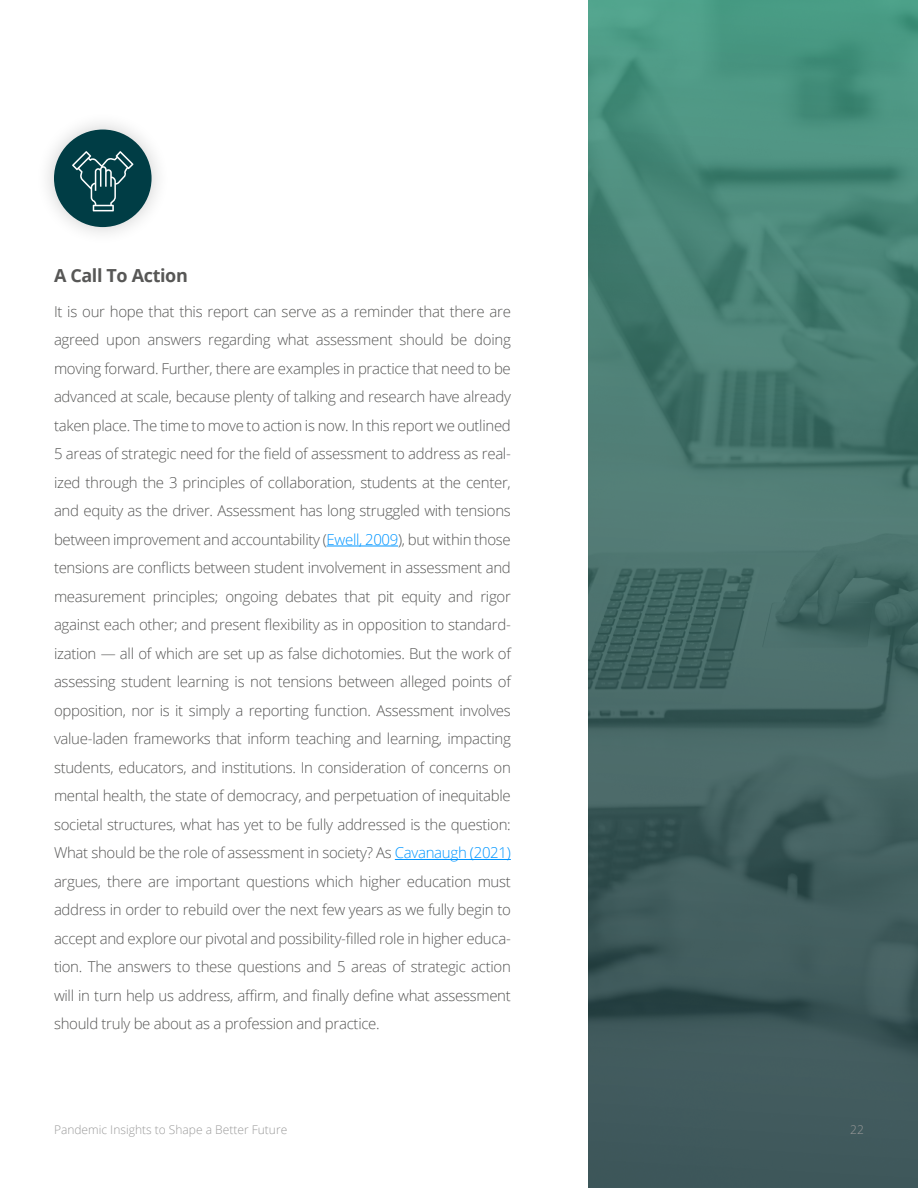
<style>
.page{position:relative;width:918px;height:1188px;background:#fff}
.page>*{position:absolute;margin:0;border:0;box-sizing:border-box;transform-origin:0 0}
.t1{font:700 18px "Open Sans";letter-spacing:-.02em;color:#575756}
.t2{font:300 15px/28.5px "Open Sans";letter-spacing:-.02em;color:#575756;text-align:justify}
.t3{font:300 12px "Open Sans";color:#9a9a9a}
.s1{color:#0096ff}
</style>
<div class="page">
<svg style="left:588px;top:0;width:330px;height:1188px;background:#45706a"></svg>
<div style="left:35px;top:111px;width:136px;height:135px;background:#000;opacity:.2"></div>
<div style="left:54px;top:130px;width:98px;height:97px;background:#003d45;border-radius:50%"></div>
<svg style="left:72px;top:151px;width:62px;height:60px"></svg>
<hr style="left:327px;top:546px;width:71px;height:1px;background:#0096ff">
<hr style="left:395px;top:859px;width:116px;height:1px;background:#0096ff">
<p class="t1" style="left:54px;top:262px;width:135px">A Call To Action</p>
<p class="t2" style="left:54px;top:297px;width:458px">It is our hope that this report can serve as a reminder that there are agreed upon answers regarding what assessment should be doing moving forward. Further, there are examples in practice that need to be advanced at scale, because plenty of talking and research have already taken place. The time to move to action is now. In this report we outlined 5 areas of strategic need for the field of assessment to address as real&shy;ized through the 3 principles of collaboration, students at the center, and equity as the driver. Assessment has long struggled with tensions between improvement and accountability (<span class="s1">Ewell, 2009</span>), but within those tensions are conflicts between student involvement in assessment and measurement principles; ongoing debates that pit equity and rigor against each other; and present flexibility as in opposition to standard&shy;ization — all of which are set up as false dichotomies. But the work of assessing student learning is not tensions between alleged points of opposition, nor is it simply a reporting function. Assessment involves value-laden frameworks that inform teaching and learning, impacting students, educators, and institutions. In consideration of concerns on mental health, the state of democracy, and perpetuation of inequitable societal structures, what has yet to be fully addressed is the question:<br>What should be the role of assessment in society? As <span class="s1">Cavanaugh (2021) </span>argues, there are important questions which higher education must address in order to rebuild over the next few years as we fully begin to accept and explore our pivotal and possibility-filled role in higher educa&shy;tion. The answers to these questions and 5 areas of strategic action will in turn help us address, affirm, and finally define what assessment should truly be about as a profession and practice.</p>
<p class="t3" style="left:54px;top:1122px;width:235px">Pandemic Insights to Shape a Better Future</p>
<p class="t3" style="left:850px;top:1122px;width:15px">22</p>
</div>
